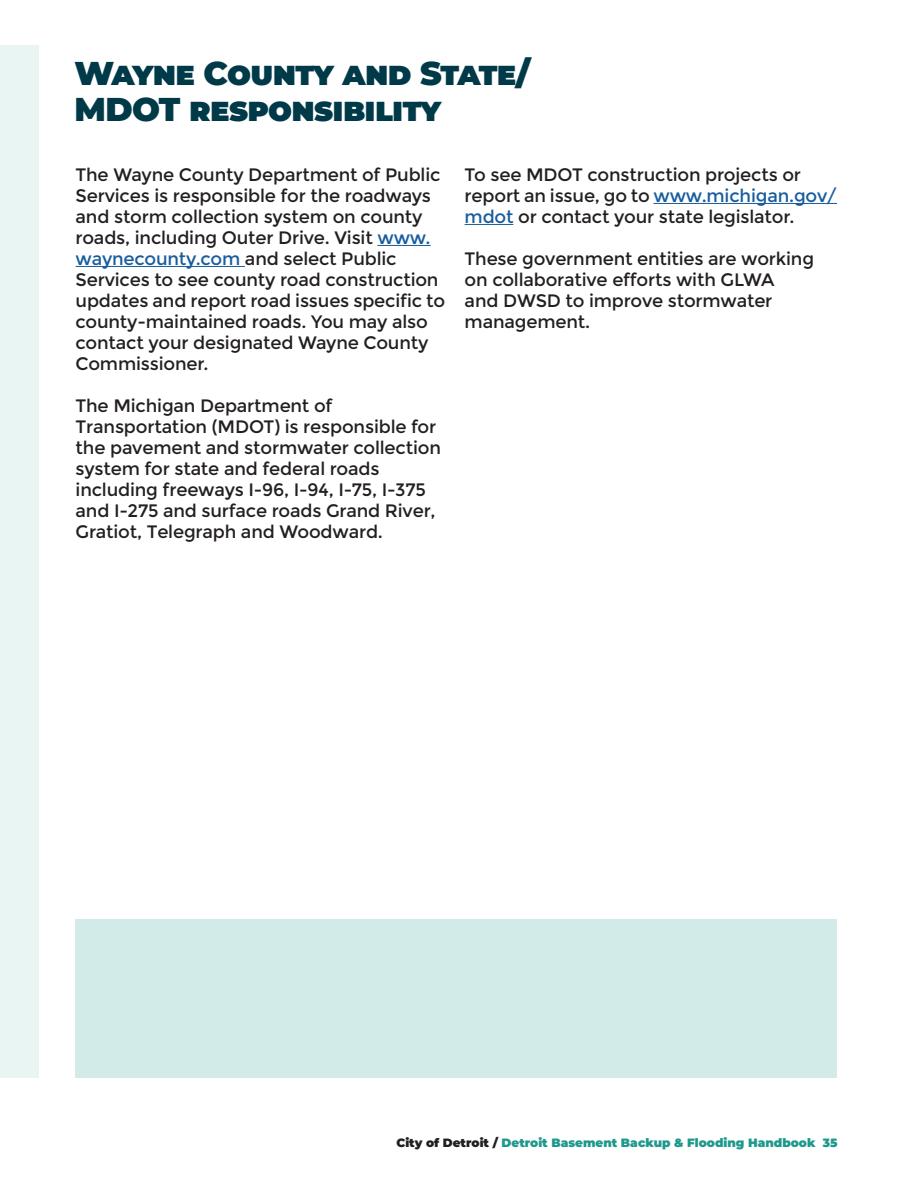
<style>
.page{position:relative;width:918px;height:1188px;background:#fff}
.page>*{position:absolute;margin:0;border:0;box-sizing:border-box;transform-origin:0 0}
.t1{font:900 33px/36px "Montserrat";letter-spacing:-.02em;color:#003a48}
.Body_Paragraph{font:18px/21px "Montserrat";letter-spacing:-.01em;color:#231f20}
.t2{font:900 12px "Montserrat";color:#1e998c}
.s1{color:#175d9e}
.s2{color:#231f20}
</style>
<div class="page">
<hr style="left:377px;top:245px;width:54px;height:1px;background:#175d9e">
<hr style="left:76px;top:266px;width:169px;height:1px;background:#175d9e">
<hr style="left:654px;top:203px;width:183px;height:1px;background:#175d9e">
<hr style="left:465px;top:224px;width:48px;height:1px;background:#175d9e">
<div style="left:75px;top:919px;width:761px;height:159px;background:#d2ebe8"></div>
<div style="left:0;top:46px;width:39px;height:1032px;background:#e8f5f3"></div>
<p class="t1" style="left:75px;top:54px;width:457px">Wayne County and State/<br>MDOT responsibility</p>
<p class="Body_Paragraph" style="left:76px;top:164px;width:371px">The Wayne County Department of Public Services is responsible for the roadways and storm collection system on county roads, including Outer Drive. Visit <span class="s1">www. waynecounty.com</span> and select Public Services to see county road construction updates and report road issues specific to county-maintained roads. You may also contact your designated Wayne County Commissioner.</p>
<p class="Body_Paragraph" style="left:76px;top:395px;width:367px">The Michigan Department of Transportation (MDOT) is responsible for the pavement and stormwater collection system for state and federal roads including freeways I-96, I-94, I-75, I-375 and I-275 and surface roads Grand River, Gratiot, Telegraph and Woodward.</p>
<p class="Body_Paragraph" style="left:465px;top:164px;width:374px">To see MDOT construction projects or report an issue, go to <span class="s1">www.michigan.gov/ mdot</span> or contact your state legislator.</p>
<p class="Body_Paragraph" style="left:465px;top:248px;width:351px">These government entities are working on collaborative efforts with GLWA<br>and DWSD to improve stormwater management.</p>
<p class="t2" style="left:396px;top:1134px;width:443px"><span class="s2">City of Detroit /</span> Detroit Basement Backup &amp; Flooding Handbook 35</p>
</div>
